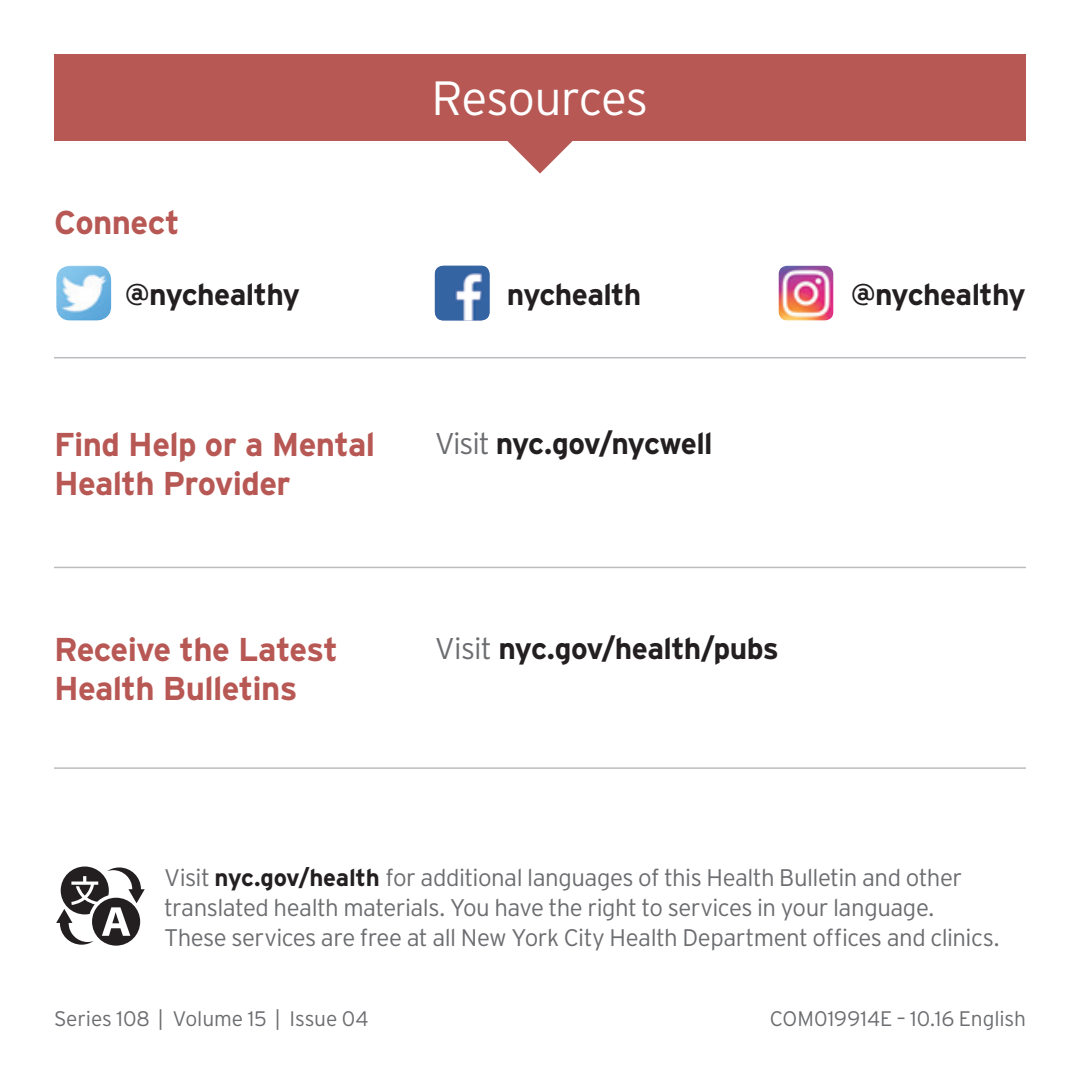
<style>
.page{position:relative;width:1080px;height:1080px;background:#fff}
.page>*{position:absolute;margin:0;border:0;box-sizing:border-box;transform-origin:0 0}
.hed{font:300 48px "Interstate";letter-spacing:-.02em;color:#fff}
.Resources_H1{font:700 33px "Interstate";letter-spacing:-.02em;color:#b85854}
.t1{font:700 30px "Interstate";letter-spacing:-.025em;color:#231f20}
.Description_1{font:300 24px/30px "Interstate";letter-spacing:-.02em;color:#6c6d70}
.t2{font:300 21px "Interstate";letter-spacing:-.005em;color:#6c6d70}
.s1{font-weight:300;color:#6c6d70}
.s2{font-weight:700;color:#231f20}
</style>
<div class="page">
<svg style="left:442px;top:140px;width:196px;height:34px"></svg>
<div style="left:54px;top:54px;width:972px;height:86px;background:#b85854"></div>
<hr style="left:54px;top:357px;width:972px;height:1px;background:#bcbdc0">
<img style="left:435px;top:266px;width:54px;height:54px">
<img style="left:779px;top:266px;width:54px;height:54px">
<img style="left:56px;top:266px;width:55px;height:55px">
<hr style="left:54px;top:767px;width:972px;height:2px;background:#bcbdc0">
<hr style="left:54px;top:567px;width:972px;height:1px;background:#bcbdc0">
<svg style="left:56px;top:867px;width:89px;height:79px"></svg>
<p class="Resources_H1" style="left:54px;top:204px;width:127px">Connect</p>
<p class="hed" style="left:432px;top:71px;width:218px">Resources</p>
<p class="t1" style="left:125px;top:278px;width:177px">@nychealthy</p>
<p class="t1" style="left:507px;top:278px;width:136px">nychealth</p>
<p class="t1" style="left:851px;top:278px;width:177px">@nychealthy</p>
<p class="Resources_H1" style="left:54px;top:426px;width:323px">Find Help or a Mental</p>
<p class="t1" style="left:435px;top:426px;width:279px"><span class="s1">Visit</span> nyc.gov/nycwell</p>
<p class="Resources_H1" style="left:54px;top:465px;width:238px">Health Provider</p>
<p class="Resources_H1" style="left:54px;top:631px;width:285px">Receive the Latest</p>
<p class="t1" style="left:435px;top:632px;width:346px"><span class="s1">Visit</span> nyc.gov/health/pubs</p>
<p class="Resources_H1" style="left:54px;top:670px;width:245px">Health Bulletins</p>
<p class="Description_1" style="left:164px;top:862px;width:837px">Visit <span class="s2">nyc.gov/health</span> for additional languages of this Health Bulletin and other translated health materials. You have the right to services in your language.<br>These services are free at all New York City Health Department offices and clinics.</p>
<p class="t2" style="left:54px;top:1007px;width:316px">Series 108 | Volume 15 | Issue 04</p>
<p class="t2" style="left:770px;top:1007px;width:258px">COM019914E – 10.16 English</p>
</div>
